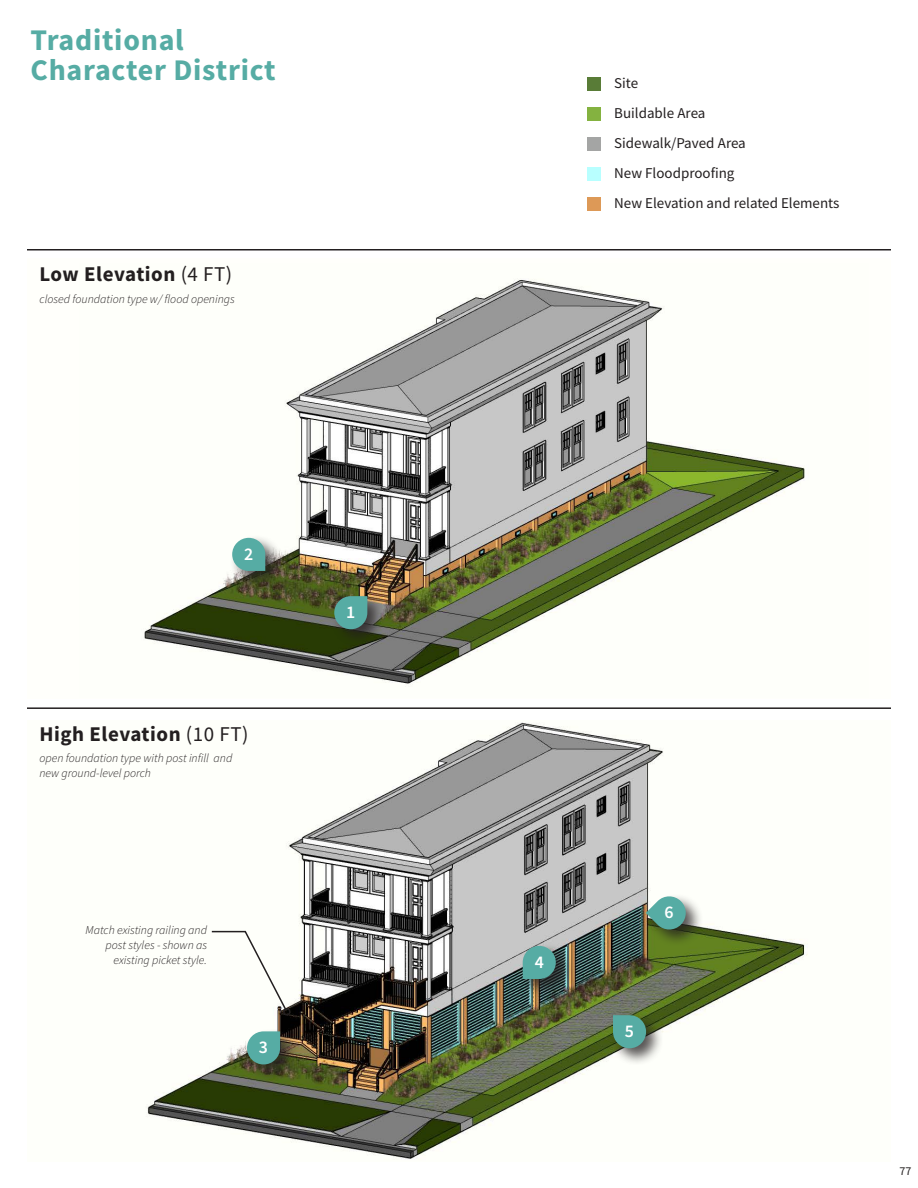
<style>
.page{position:relative;width:918px;height:1188px;background:#fff}
.page>*{position:absolute;margin:0;border:0;box-sizing:border-box;transform-origin:0 0}
.Source_-_Section_Hea{font:700 30px/30px "Source Sans Pro";letter-spacing:.025em;color:#56aca4}
.t1{font:700 21px "Source Sans Pro";letter-spacing:.025em;color:#231f20}
.t2{font:600 17.85px "Source Sans Pro";color:#fff}
.t3{font:15px "Source Sans Pro";color:#231f20}
.Paragraph_Style_2{font:italic 300 12px/15px "Source Sans Pro";color:#231f20}
.t4{font:12px "Source Sans Pro";color:#231f20}
.s1{font-weight:400}
</style>
<div class="page">
<hr style="left:27px;top:707px;width:864px;height:2px;background:#231f20">
<hr style="left:27px;top:249px;width:864px;height:1px;background:#231f20">
<img style="left:146px;top:722px;width:662px;height:438px">
<div style="left:27px;top:258px;width:864px;height:440px;background:#fffffb"></div>
<img style="left:144px;top:280px;width:661px;height:404px">
<div style="left:587px;top:108px;width:14px;height:13px;background:#84b240"></div>
<div style="left:587px;top:78px;width:14px;height:13px;background:#597c37"></div>
<div style="left:587px;top:137px;width:14px;height:14px;background:#a4a5a4"></div>
<div style="left:587px;top:167px;width:14px;height:14px;background:#b8ffff"></div>
<div style="left:587px;top:197px;width:14px;height:14px;background:#dd9957"></div>
<div style="left:519px;top:943px;width:54px;height:54px;background:#231f20;opacity:.75"></div>
<svg style="left:523px;top:946px;width:33px;height:33px"></svg>
<div style="left:610px;top:1012px;width:54px;height:54px;background:#231f20;opacity:.75"></div>
<svg style="left:613px;top:1015px;width:33px;height:33px"></svg>
<div style="left:644px;top:893px;width:60px;height:54px;background:#231f20;opacity:.75"></div>
<svg style="left:646px;top:895px;width:41px;height:36px"></svg>
<div style="left:244px;top:1028px;width:54px;height:54px;background:#231f20;opacity:.75"></div>
<svg style="left:247px;top:1031px;width:33px;height:33px"></svg>
<div style="left:229px;top:535px;width:54px;height:54px;background:#231f20;opacity:.75"></div>
<svg style="left:232px;top:538px;width:33px;height:33px"></svg>
<div style="left:331px;top:593px;width:54px;height:54px;background:#231f20;opacity:.75"></div>
<svg style="left:334px;top:596px;width:33px;height:33px"></svg>
<svg style="left:210px;top:930px;width:78px;height:81px"></svg>
<div style="left:283px;top:1008px;width:8px;height:8px;border:2px solid #231f20;border-radius:50%"></div>
<p class="Source_-_Section_Hea" style="left:31px;top:24px;width:247px">Traditional<br>Character District</p>
<p class="t1" style="left:40px;top:260px;width:194px">Low Elevation <span class="s1">(4 FT)</span></p>
<p class="Paragraph_Style_2" style="left:40px;top:292px;width:197px">closed foundation type w/ flood openings</p>
<p class="t2" style="left:244px;top:542px;width:11px">2</p>
<p class="t1" style="left:40px;top:720px;width:211px">High Elevation <span class="s1">(10 FT)</span></p>
<p class="Paragraph_Style_2" style="left:40px;top:751px;width:194px">open foundation type with post infill and new ground-level porch</p>
<p class="Paragraph_Style_2" style="left:86px;top:923px;width:123px;text-align:right">Match existing railing and post styles - shown as existing picket style.</p>
<p class="t2" style="left:259px;top:1035px;width:11px">3</p>
<p class="t2" style="left:346px;top:600px;width:11px">1</p>
<p class="t3" style="left:614px;top:74px;width:25px">Site</p>
<p class="t3" style="left:614px;top:104px;width:93px">Buildable Area</p>
<p class="t3" style="left:614px;top:134px;width:133px">Sidewalk/Paved Area</p>
<p class="t3" style="left:614px;top:164px;width:122px">New Floodproofing</p>
<p class="t3" style="left:614px;top:194px;width:227px">New Elevation and related Elements</p>
<p class="t2" style="left:535px;top:950px;width:11px">4</p>
<p class="t2" style="left:665px;top:900px;width:11px">6</p>
<p class="t2" style="left:625px;top:1019px;width:11px">5</p>
<p class="t4" style="left:900px;top:1163px;width:13px">77</p>
</div>
